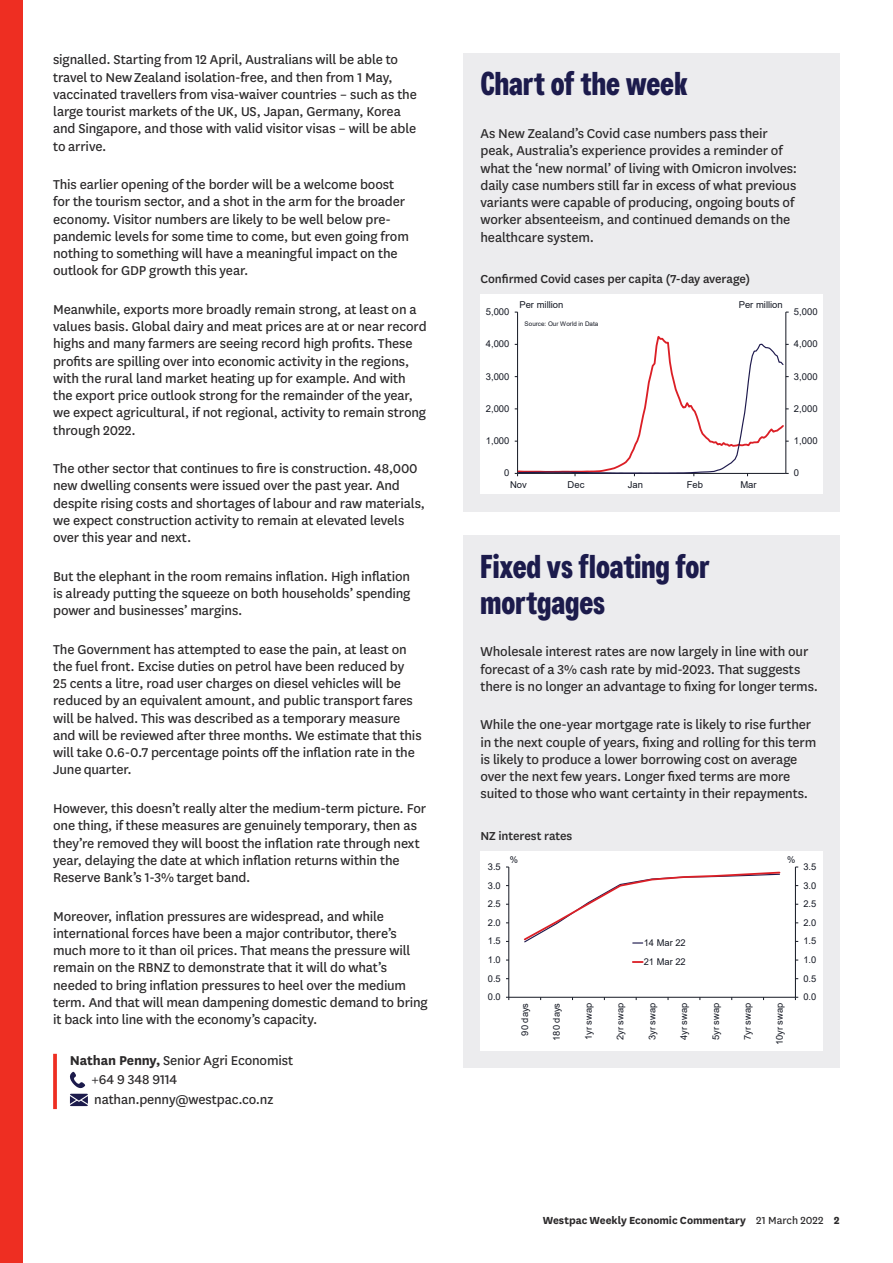
<style>
.page{position:relative;width:893px;height:1263px;background:#fff}
.page>*{position:absolute;margin:0;border:0;box-sizing:border-box;transform-origin:0 0}
.t1{font:700 33px/36px "Westpac";color:#1c1b4c}
.t2{font:15px/17.2px "National LF";letter-spacing:-.01em;color:#2b292a}
.t3{font:500 13.5px "National LF";letter-spacing:-.005em;color:#2b292a}
.t4{font:700 12px "National LF";letter-spacing:-.005em;color:#2b292a}
.t5{font:9.45px "Arial";color:#141823}
.t6{font:9.3px/19px "Arial";color:#141823}
.t7{font:6.3px "Arial";color:#141823}
.s1{font-weight:700}
.s2{font-weight:400}
</style>
<div class="page">
<div style="left:0;top:0;width:22px;height:1263px;background:#ee2e22"></div>
<svg style="left:53px;top:1054px;width:4px;height:55px"></svg>
<svg style="left:70px;top:1071px;width:16px;height:17px"></svg>
<svg style="left:70px;top:1094px;width:18px;height:12px"></svg>
<div style="left:463px;top:53px;width:377px;height:458px;background:#ececee"></div>
<div style="left:480px;top:294px;width:343px;height:200px;background:#fff"></div>
<hr style="left:786px;top:312px;width:1px;height:161px;background:#141823">
<hr style="left:517px;top:312px;width:1px;height:161px;background:#141823">
<svg style="left:515px;top:333px;width:274px;height:143px"></svg>
<div style="left:463px;top:535px;width:377px;height:533px;background:#ececee"></div>
<div style="left:480px;top:851px;width:343px;height:200px;background:#fff"></div>
<hr style="left:795px;top:867px;width:1px;height:130px;background:#141823">
<hr style="left:509px;top:867px;width:1px;height:130px;background:#141823">
<hr style="left:509px;top:997px;width:286px;height:1px;background:#141823">
<svg style="left:523px;top:871px;width:258px;height:72px"></svg>
<svg style="left:633px;top:961px;width:10px;height:2px"></svg>
<p class="t2" style="left:53px;top:50px;width:365px">signalled. Starting from 12 April, Australians will be able to travel to New Zealand isolation-free, and then from 1 May, vaccinated travellers from visa-waiver countries – such as the large tourist markets of the UK, US, Japan, Germany, Korea and Singapore, and those with valid visitor visas – will be able to arrive.</p>
<p class="t2" style="left:53px;top:175px;width:357px">This earlier opening of the border will be a welcome boost for the tourism sector, and a shot in the arm for the broader economy. Visitor numbers are likely to be well below pre&shy;pandemic levels for some time to come, but even going from nothing to something will have a meaningful impact on the outlook for GDP growth this year.</p>
<p class="t2" style="left:53px;top:300px;width:375px">Meanwhile, exports more broadly remain strong, at least on a values basis. Global dairy and meat prices are at or near record highs and many farmers are seeing record high profits. These profits are spilling over into economic activity in the regions, with the rural land market heating up for example. And with the export price outlook strong for the remainder of the year, we expect agricultural, if not regional, activity to remain strong through 2022.</p>
<p class="t2" style="left:53px;top:459px;width:373px">The other sector that continues to fire is construction. 48,000 new dwelling consents were issued over the past year. And despite rising costs and shortages of labour and raw materials, we expect construction activity to remain at elevated levels over this year and next.</p>
<p class="t2" style="left:53px;top:567px;width:359px;text-align:justify">But the elephant in the room remains inflation. High inflation is already putting the squeeze on both households’ spending power and businesses’ margins.</p>
<p class="t2" style="left:53px;top:640px;width:370px">The Government has attempted to ease the pain, at least on the fuel front. Excise duties on petrol have been reduced by 25 cents a litre, road user charges on diesel vehicles will be reduced by an equivalent amount, and public transport fares will be halved. This was described as a temporary measure and will be reviewed after three months. We estimate that this will take 0.6-0.7 percentage points off the inflation rate in the June quarter.</p>
<p class="t2" style="left:53px;top:799px;width:374px">However, this doesn’t really alter the medium-term picture. For one thing, if these measures are genuinely temporary, then as they’re removed they will boost the inflation rate through next year, delaying the date at which inflation returns within the Reserve Bank’s 1-3% target band.</p>
<p class="t2" style="left:53px;top:906px;width:376px">Moreover, inflation pressures are widespread, and while international forces have been a major contributor, there’s much more to it than oil prices. That means the pressure will remain on the RBNZ to demonstrate that it will do what’s needed to bring inflation pressures to heel over the medium term. And that will mean dampening domestic demand to bring it back into line with the economy’s capacity.</p>
<p class="t2" style="left:91px;top:1050px;width:203px;line-height:19.5px;text-indent:-21px"><span class="s1">Nathan Penny,</span> Senior Agri Economist +64 9 348 9114 nathan.penny@westpac.co.nz</p>
<h1 class="t1" style="left:480px;top:65px;width:209px">Chart of the week</h1>
<p class="t2" style="left:480px;top:124px;width:318px">As New Zealand’s Covid case numbers pass their peak, Australia’s experience provides a reminder of what the ‘new normal’ of living with Omicron involves: daily case numbers still far in excess of what previous variants were capable of producing, ongoing bouts of worker absenteeism, and continued demands on the healthcare system.</p>
<p class="t3" style="left:480px;top:269px;width:271px">Confirmed Covid cases per capita (7-day average)</p>
<p class="t5" style="left:486px;top:305px;width:25px">5,000</p>
<p class="t5" style="left:486px;top:338px;width:25px">4,000</p>
<p class="t5" style="left:486px;top:370px;width:25px">3,000</p>
<p class="t5" style="left:486px;top:402px;width:25px">2,000</p>
<p class="t5" style="left:486px;top:434px;width:25px">1,000</p>
<p class="t5" style="left:504px;top:467px;width:7px">0</p>
<p class="t5" style="left:519px;top:298px;width:45px">Per million</p>
<p class="t5" style="left:739px;top:298px;width:45px">Per million</p>
<p class="t7" style="left:525px;top:319px;width:75px">Source: Our World in Data</p>
<p class="t5" style="left:510px;top:478px;width:18px">Nov</p>
<p class="t5" style="left:568px;top:478px;width:18px">Dec</p>
<p class="t5" style="left:628px;top:478px;width:17px">Jan</p>
<p class="t5" style="left:687px;top:478px;width:18px">Feb</p>
<p class="t5" style="left:740px;top:478px;width:18px">Mar</p>
<p class="t5" style="left:794px;top:305px;width:25px">5,000</p>
<p class="t5" style="left:794px;top:338px;width:25px">4,000</p>
<p class="t5" style="left:794px;top:370px;width:25px">3,000</p>
<p class="t5" style="left:794px;top:402px;width:25px">2,000</p>
<p class="t5" style="left:794px;top:434px;width:25px">1,000</p>
<p class="t5" style="left:794px;top:467px;width:7px">0</p>
<h1 class="t1" style="left:480px;top:547px;width:231px">Fixed vs floating for mortgages</h1>
<p class="t2" style="left:480px;top:642px;width:339px">Wholesale interest rates are now largely in line with our forecast of a 3% cash rate by mid-2023. That suggests there is no longer an advantage to fixing for longer terms.</p>
<p class="t2" style="left:480px;top:715px;width:337px">While the one-year mortgage rate is likely to rise further in the next couple of years, fixing and rolling for this term is likely to produce a lower borrowing cost on average over the next few years. Longer fixed terms are more suited to those who want certainty in their repayments.</p>
<p class="t3" style="left:480px;top:826px;width:93px">NZ interest rates</p>
<p class="t6" style="left:488px;top:857px;width:14px">3.5</p>
<p class="t6" style="left:510px;top:850px;width:10px">%</p>
<p class="t6" style="left:787px;top:850px;width:10px">%</p>
<p class="t6" style="left:803px;top:857px;width:14px">3.5</p>
<p class="t6" style="left:488px;top:876px;width:14px">3.0</p>
<p class="t6" style="left:803px;top:876px;width:14px">3.0</p>
<p class="t6" style="left:488px;top:894px;width:14px">2.5</p>
<p class="t6" style="left:803px;top:894px;width:14px">2.5</p>
<p class="t6" style="left:488px;top:913px;width:14px">2.0</p>
<p class="t6" style="left:803px;top:913px;width:14px">2.0</p>
<p class="t6" style="left:488px;top:931px;width:14px">1.5</p>
<p class="t6" style="left:488px;top:950px;width:14px">1.0</p>
<p class="t6" style="left:644px;top:933px;width:43px">14 Mar 22<br>21 Mar 22</p>
<p class="t6" style="left:803px;top:931px;width:14px">1.5</p>
<p class="t6" style="left:803px;top:950px;width:14px">1.0</p>
<p class="t6" style="left:488px;top:969px;width:14px">0.5</p>
<p class="t6" style="left:803px;top:969px;width:14px">0.5</p>
<p class="t6" style="left:488px;top:987px;width:14px">0.0</p>
<p class="t6" style="left:803px;top:987px;width:14px">0.0</p>
<p class="t6" style="left:515px;top:1035px;width:34px;rotate:-90deg">90 days</p>
<p class="t6" style="left:547px;top:1041px;width:39px;rotate:-90deg">180 days</p>
<p class="t6" style="left:579px;top:1040px;width:39px;rotate:-90deg">1yr swap</p>
<p class="t6" style="left:611px;top:1040px;width:39px;rotate:-90deg">2yr swap</p>
<p class="t6" style="left:642px;top:1040px;width:39px;rotate:-90deg">3yr swap</p>
<p class="t6" style="left:674px;top:1040px;width:39px;rotate:-90deg">4yr swap</p>
<p class="t6" style="left:706px;top:1040px;width:39px;rotate:-90deg">5yr swap</p>
<p class="t6" style="left:738px;top:1040px;width:39px;rotate:-90deg">7yr swap</p>
<p class="t6" style="left:770px;top:1045px;width:44px;rotate:-90deg">10yr swap</p>
<p class="t4" style="left:543px;top:1212px;width:299px">Westpac Weekly Economic Commentary <span class="s2">21 March 2022</span> 2</p>
</div>
